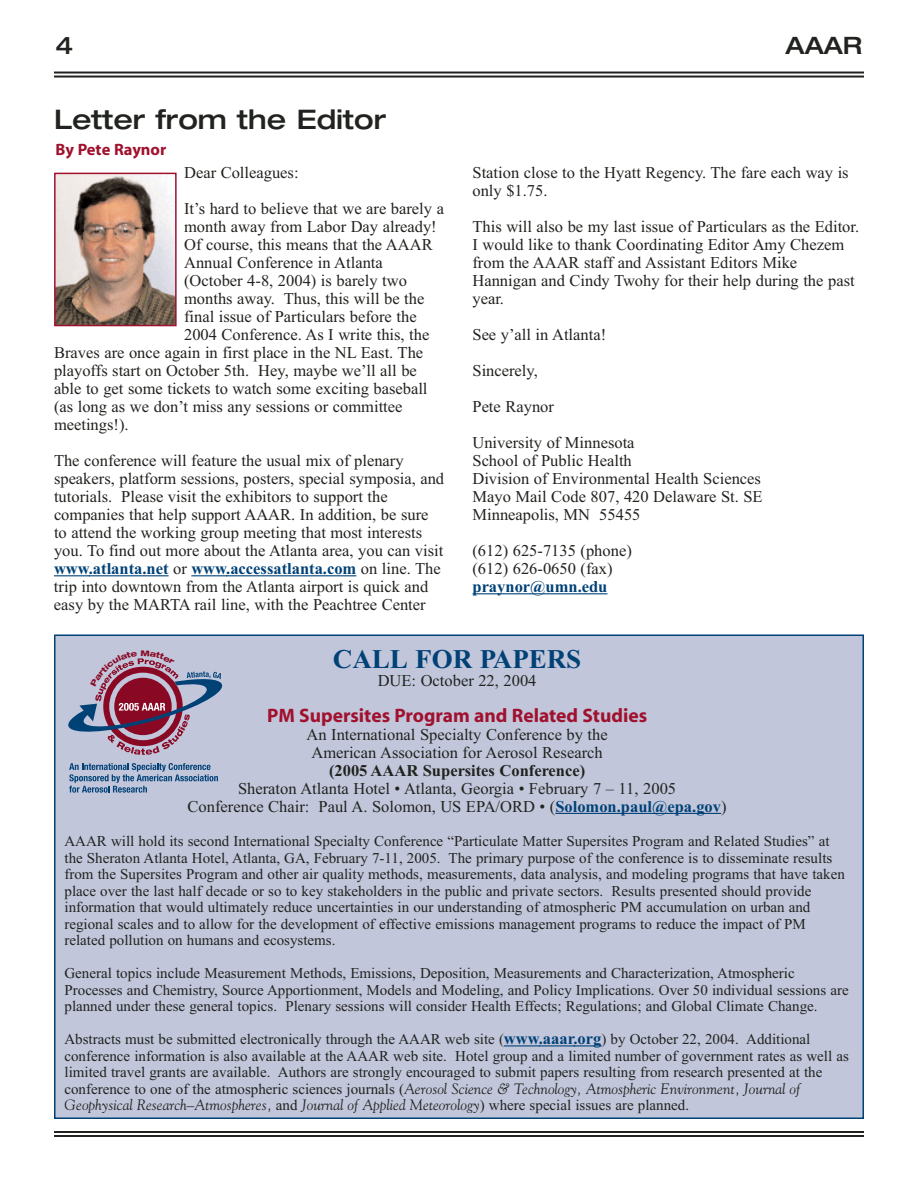
<style>
.page{position:relative;width:918px;height:1188px;background:#fff}
.page>*{position:absolute;margin:0;border:0;box-sizing:border-box;transform-origin:0 0}
.t1{font:500 expanded 27px "Helvetica Neue";color:#20231e}
.t2{font:700 27px "Times New Roman";color:#004176}
.t3{font:500 expanded 24px "Helvetica Neue";color:#20231e}
.t4{font:700 19.5px "Myriad";color:#a0112e}
.t5{font:16.5px/18px "Times New Roman";color:#20231e}
.t6{font:700 16.5px "Times New Roman";color:#20231e}
.t7{font:700 16.5px "Times New Roman";color:#004176}
.t8{font:700 16.5px "Myriad";color:#a0112e}
.t9{font:15px/16.5px "Times New Roman";color:#20231e}
.t10{font:italic 15px/16.5px "Goudy";color:#20231e}
.s1{font-weight:700;color:#004176}
.s2{font-weight:700;font-size:16.5px;color:#004176}
.s3{font-family:"Times New Roman";font-style:normal}
</style>
<div class="page">
<div style="left:55px;top:635px;width:808px;height:483px;background:#c2c6db"></div>
<hr style="left:54px;top:72px;width:810px;height:2px;background:#20231e">
<hr style="left:54px;top:76px;width:810px;height:2px;background:#20231e">
<hr style="left:54px;top:1131px;width:810px;height:2px;background:#20231e">
<hr style="left:54px;top:1135px;width:810px;height:2px;background:#20231e">
<hr style="left:54px;top:575px;width:36px;height:1px;background:#004176">
<hr style="left:89px;top:575px;width:80px;height:1px;background:#004176">
<hr style="left:191px;top:575px;width:36px;height:1px;background:#004176">
<hr style="left:226px;top:575px;width:130px;height:1px;background:#004176">
<hr style="left:472px;top:593px;width:135px;height:1px;background:#004176">
<img style="left:57px;top:176px;width:117px;height:147px">
<div style="left:54px;top:173px;width:123px;height:153px;border:2px solid #a0112e"></div>
<hr style="left:555px;top:813px;width:166px;height:1px;background:#004176">
<hr style="left:504px;top:1045px;width:36px;height:1px;background:#004176">
<hr style="left:539px;top:1045px;width:36px;height:1px;background:#004176">
<svg style="left:574px;top:1045px;width:27px;height:1px"></svg>
<svg style="left:69px;top:763px;width:149px;height:30px"></svg>
<svg style="left:68px;top:658px;width:154px;height:97px"></svg>
<h2 class="t3" style="left:56px;top:36px;width:19px">4</h2>
<h2 class="t3" style="left:786px;top:36px;width:78px">AAAR</h2>
<h1 class="t1" style="left:54px;top:109px;width:334px">Letter from the Editor</h1>
<p class="t8" style="left:56px;top:143px;width:112px">By Pete Raynor</p>
<p class="t5" style="left:184px;top:156px;width:261px;line-height:36px">Dear Colleagues:<br>It’s hard to believe that we are barely a</p>
<p class="t5" style="left:184px;top:219px;width:254px">month away from Labor Day already!</p>
<p class="t5" style="left:184px;top:237px;width:250px">Of course, this means that the AAAR</p>
<p class="t5" style="left:184px;top:255px;width:200px">Annual Conference in Atlanta</p>
<p class="t5" style="left:184px;top:273px;width:224px">(October 4-8, 2004) is barely two</p>
<p class="t5" style="left:184px;top:291px;width:242px">months away. Thus, this will be the</p>
<p class="t5" style="left:184px;top:309px;width:234px">final issue of Particulars before the</p>
<p class="t5" style="left:184px;top:327px;width:247px">2004 Conference. As I write this, the</p>
<p class="t5" style="left:54px;top:345px;width:371px">Braves are once again in first place in the NL East. The</p>
<p class="t5" style="left:54px;top:363px;width:364px">playoffs start on October 5th. Hey, maybe we’ll all be</p>
<p class="t5" style="left:54px;top:381px;width:375px">able to get some tickets to watch some exciting baseball</p>
<p class="t5" style="left:54px;top:399px;width:350px">(as long as we don’t miss any sessions or committee</p>
<p class="t5" style="left:54px;top:417px;width:76px">meetings!).</p>
<p class="t5" style="left:54px;top:453px;width:392px">The conference will feature the usual mix of plenary speakers, platform sessions, posters, special symposia, and tutorials. Please visit the exhibitors to support the companies that help support AAAR. In addition, be sure to attend the working group meeting that most interests you. To find out more about the Atlanta area, you can visit <span class="s1">www.atlanta.net</span> or <span class="s1">www.accessatlanta.com</span> on line. The trip into downtown from the Atlanta airport is quick and easy by the MARTA rail line, with the Peachtree Center</p>
<p class="t5" style="left:472px;top:165px;width:378px">Station close to the Hyatt Regency. The fare each way is only $1.75.</p>
<p class="t5" style="left:472px;top:219px;width:388px">This will also be my last issue of Particulars as the Editor.<br>I would like to thank Coordinating Editor Amy Chezem from the AAAR staff and Assistant Editors Mike Hannigan and Cindy Twohy for their help during the past year.</p>
<p class="t5" style="left:472px;top:318px;width:164px;line-height:36px">See y’all in Atlanta!<br>Sincerely,<br>Pete Raynor<br>University of Minnesota</p>
<p class="t5" style="left:472px;top:453px;width:292px">School of Public Health<br>Division of Environmental Health Sciences<br>Mayo Mail Code 807, 420 Delaware St. SE<br>Minneapolis, MN 55455</p>
<p class="t5" style="left:472px;top:543px;width:161px">(612) 625-7135 (phone) (612) 626-0650 (fax)</p>
<p class="t7" style="left:472px;top:581px;width:136px">praynor@umn.edu</p>
<h1 class="t2" style="left:333px;top:649px;width:250px">CALL FOR PAPERS</h1>
<p class="t5" style="left:378px;top:673px;width:160px">DUE: October 22, 2004</p>
<p class="t4" style="left:267px;top:708px;width:382px">PM Supersites Program and Related Studies</p>
<p class="t5" style="left:307px;top:727px;width:303px;text-align:center">An International Specialty Conference by the<br>American Association for Aerosol Research</p>
<p class="t6" style="left:329px;top:765px;width:258px">(2005 AAAR Supersites Conference)</p>
<p class="t5" style="left:188px;top:781px;width:540px;text-align:center">Sheraton Atlanta Hotel • Atlanta, Georgia • February 7 – 11, 2005<br>Conference Chair: Paul A. Solomon, US EPA/ORD • (<span class="s1">Solomon.paul@epa.gov</span>)</p>
<p class="t9" style="left:64px;top:834px;width:782px">AAAR will hold its second International Specialty Conference “Particulate Matter Supersites Program and Related Studies” at the Sheraton Atlanta Hotel, Atlanta, GA, February 7-11, 2005. The primary purpose of the conference is to disseminate results from the Supersites Program and other air quality methods, measurements, data analysis, and modeling programs that have taken place over the last half decade or so to key stakeholders in the public and private sectors. Results presented should provide information that would ultimately reduce uncertainties in our understanding of atmospheric PM accumulation on urban and regional scales and to allow for the development of effective emissions management programs to reduce the impact of PM related pollution on humans and ecosystems.</p>
<p class="t9" style="left:64px;top:966px;width:786px">General topics include Measurement Methods, Emissions, Deposition, Measurements and Characterization, Atmospheric<br>Processes and Chemistry, Source Apportionment, Models and Modeling, and Policy Implications. Over 50 individual sessions are planned under these general topics. Plenary sessions will consider Health Effects; Regulations; and Global Climate Change.</p>
<p class="t9" style="left:64px;top:1032px;width:786px">Abstracts must be submitted electronically through the AAAR web site (<span class="s2">www.aaar.org</span>) by October 22, 2004. Additional conference information is also available at the AAAR web site. Hotel group and a limited number of government rates as well as limited travel grants are available. Authors are strongly encouraged to submit papers resulting from research presented at the</p>
<p class="t10" style="left:64px;top:1081px;width:737px"><span class="s3">conference to one of the atmospheric sciences journals (</span>Aerosol Science &amp; Technology, Atmospheric Environment, Journal of<br>Geophysical Research–Atmospheres, <span class="s3">and</span> Journal of Applied Meteorology<span class="s3">) where special issues are planned.</span></p>
</div>
